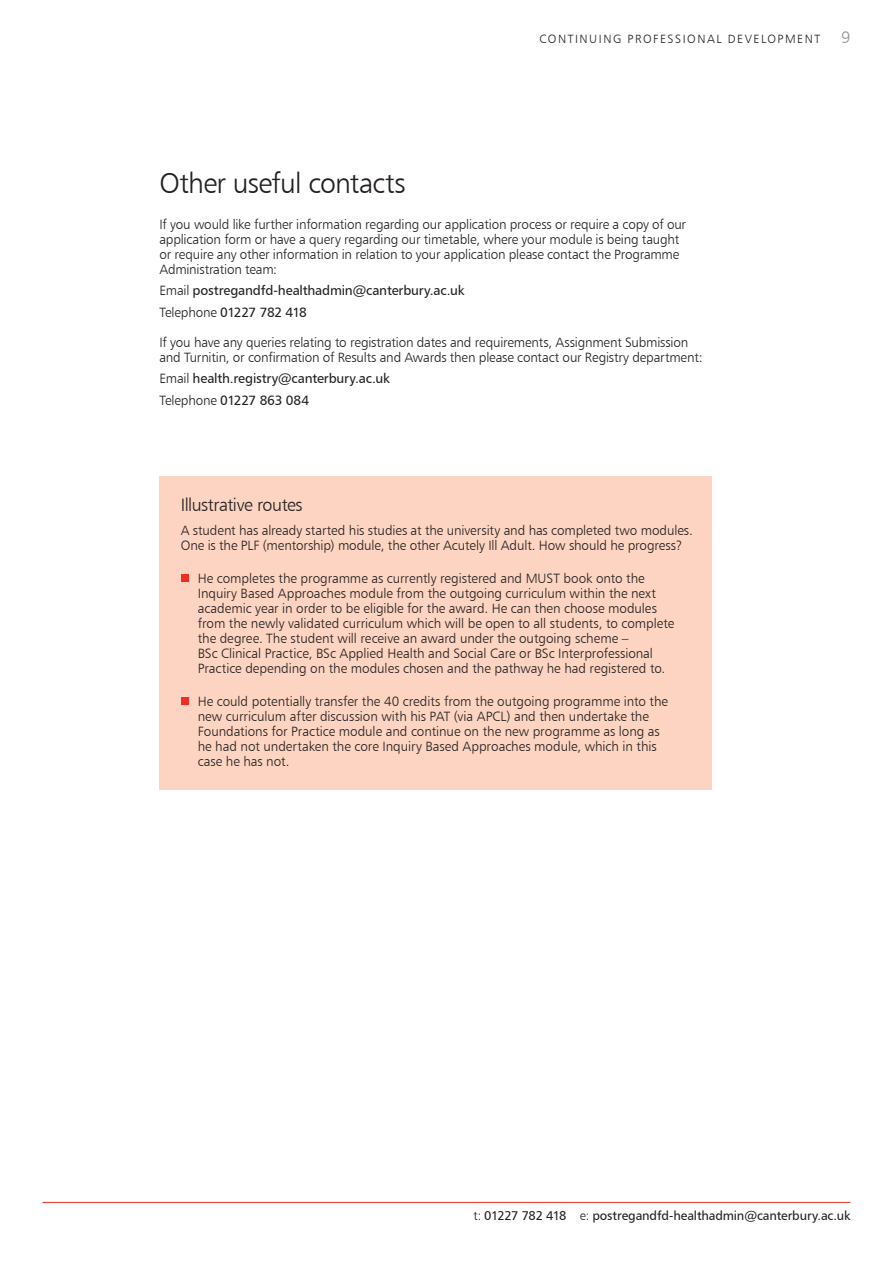
<style>
.page{position:relative;width:893px;height:1263px;background:#fff}
.page>*{position:absolute;margin:0;border:0;box-sizing:border-box;transform-origin:0 0}
.t1{font:28.5px "Humanist 777 BT Light B";letter-spacing:-.025em;color:#231f20}
.t2{font:18px "Humanist 777 BT Light B";letter-spacing:-.03em;color:#231f20}
.t3{font:16.5px "Humanist 777 BT Light B";color:#939598}
.t4{font:13.5px/15px "Humanist 777 BT Light B";letter-spacing:-.005em;color:#231f20}
.t5{font:13.5px/21.5px "Humanist 777 BT Roman B";letter-spacing:-.015em;color:#231f20}
.t6{font:12.75px "Humanist 777 BT Roman B";letter-spacing:-.01em;color:#231f20}
.t7{font:12px "Humanist 777 BT Light B";letter-spacing:.125em;color:#231f20}
.s1{font-family:"Humanist 777 BT Light B"}
</style>
<div class="page">
<hr style="left:43px;top:1202px;width:807px;height:1px;background:#ee2e22">
<div style="left:159px;top:476px;width:553px;height:314px;background:#fcd4c1"></div>
<div style="left:181px;top:574px;width:7px;height:8px;background:#ee2e22"></div>
<div style="left:181px;top:697px;width:7px;height:8px;background:#ee2e22"></div>
<p class="t7" style="left:539px;top:31px;width:282px">CONTINUING PROFESSIONAL DEVELOPMENT</p>
<p class="t3" style="left:841px;top:27px;width:11px">9</p>
<h1 class="t1" style="left:159px;top:165px;width:248px">Other useful contacts</h1>
<p class="t4" style="left:159px;top:217px;width:528px">If you would like further information regarding our application process or require a copy of our application form or have a query regarding our timetable, where your module is being taught or require any other information in relation to your application please contact the Programme Administration team:</p>
<p class="t5" style="left:159px;top:280px;width:307px"><span class="s1">Email</span> postregandfd-healthadmin@canterbury.ac.uk<br><span class="s1">Telephone</span> 01227 782 418</p>
<p class="t4" style="left:159px;top:334px;width:544px">If you have any queries relating to registration dates and requirements, Assignment Submission and Turnitin, or confirmation of Results and Awards then please contact our Registry department:</p>
<p class="t5" style="left:159px;top:367px;width:232px"><span class="s1">Email</span> health.registry@canterbury.ac.uk<br><span class="s1">Telephone</span> 01227 863 084</p>
<h2 class="t2" style="left:181px;top:494px;width:123px">Illustrative routes</h2>
<p class="t4" style="left:181px;top:522px;width:514px">A student has already started his studies at the university and has completed two modules.<br>One is the PLF (mentorship) module, the other Acutely Ill Adult. How should he progress?</p>
<p class="t4" style="left:198px;top:570px;width:478px">He completes the programme as currently registered and MUST book onto the Inquiry Based Approaches module from the outgoing curriculum within the next academic year in order to be eligible for the award. He can then choose modules from the newly validated curriculum which will be open to all students, to complete the degree. The student will receive an award under the outgoing scheme –<br>BSc Clinical Practice, BSc Applied Health and Social Care or BSc Interprofessional Practice depending on the modules chosen and the pathway he had registered to.</p>
<p class="t4" style="left:198px;top:693px;width:472px">He could potentially transfer the 40 credits from the outgoing programme into the new curriculum after discussion with his PAT (via APCL) and then undertake the Foundations for Practice module and continue on the new programme as long as he had not undertaken the core Inquiry Based Approaches module, which in this case he has not.</p>
<p class="t6" style="left:474px;top:1208px;width:378px"><span class="s1">t:</span> 01227 782 418 <span class="s1">e:</span> postregandfd-healthadmin@canterbury.ac.uk</p>
</div>
